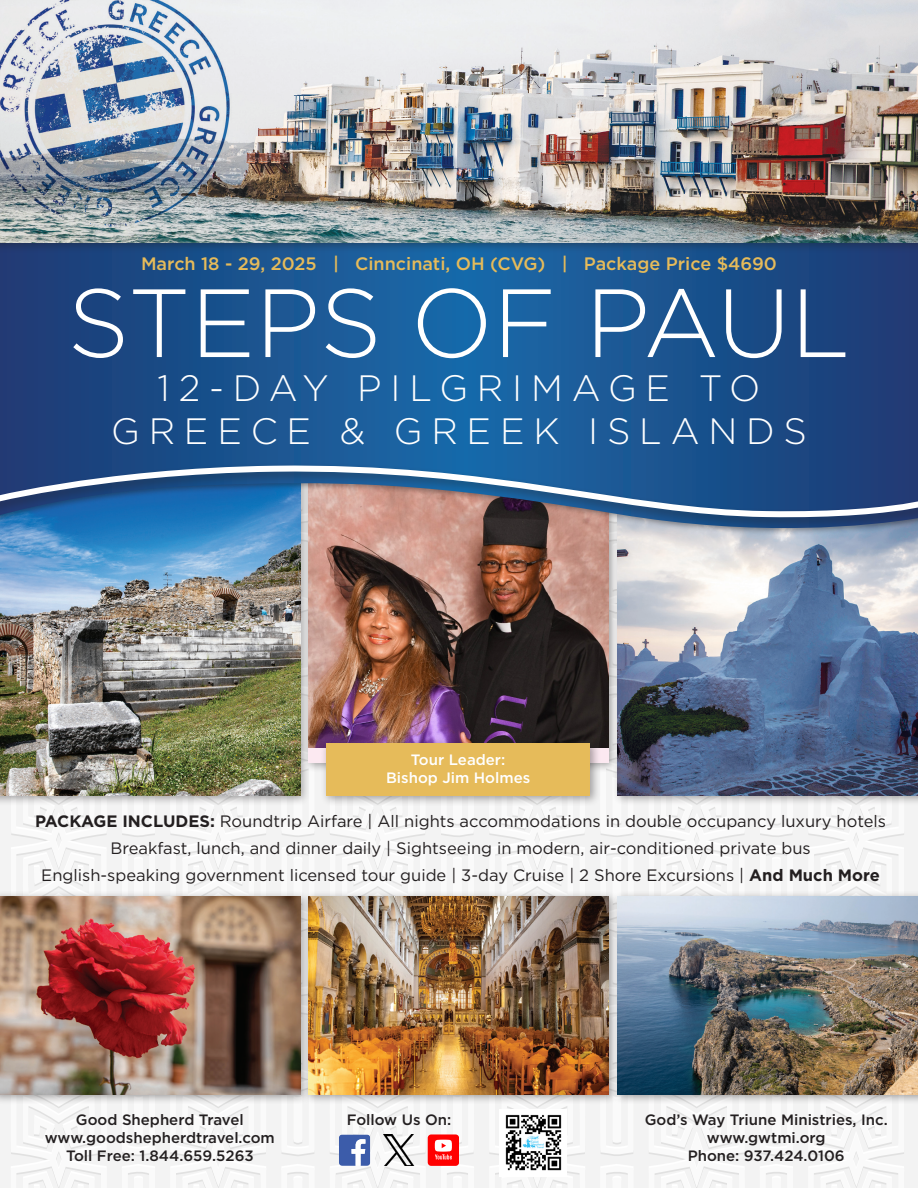
<style>
.page{position:relative;width:918px;height:1188px;background:#fff}
.page>*{position:absolute;margin:0;border:0;box-sizing:border-box;transform-origin:0 0}
.t1{font:300 96.6px "Gotham";color:#fff}
.t2{font:300 36.6px "Gotham";letter-spacing:.24em;color:#fff}
.t3{font:500 18px "Gotham";color:#e6bb5a}
.t4{font:16.5px "Gotham";color:#231f20}
.t5{font:500 15px "Gotham";color:#231f20}
.t6{font:500 15px "Gotham";color:#fff}
.s1{font-weight:700}
</style>
<div class="page">
<div style="left:0;top:604px;width:918px;height:584px;background:#f3f3f3"></div>
<svg style="left:649px;top:827px;width:96px;height:348px"></svg>
<svg style="left:11px;top:827px;width:96px;height:348px"></svg>
<svg style="left:170px;top:827px;width:96px;height:348px"></svg>
<svg style="left:808px;top:827px;width:96px;height:348px"></svg>
<svg style="left:330px;top:827px;width:95px;height:348px"></svg>
<svg style="left:489px;top:827px;width:96px;height:350px"></svg>
<svg style="left:661px;top:852px;width:71px;height:39px"></svg>
<svg style="left:661px;top:1171px;width:71px;height:17px"></svg>
<svg style="left:661px;top:1105px;width:71px;height:44px"></svg>
<svg style="left:661px;top:806px;width:71px;height:24px"></svg>
<svg style="left:23px;top:807px;width:72px;height:23px"></svg>
<svg style="left:23px;top:1171px;width:72px;height:17px"></svg>
<svg style="left:23px;top:852px;width:71px;height:39px"></svg>
<svg style="left:23px;top:1105px;width:72px;height:44px"></svg>
<svg style="left:183px;top:807px;width:71px;height:23px"></svg>
<svg style="left:183px;top:852px;width:71px;height:39px"></svg>
<svg style="left:183px;top:1171px;width:71px;height:17px"></svg>
<svg style="left:182px;top:1105px;width:72px;height:44px"></svg>
<svg style="left:821px;top:852px;width:71px;height:39px"></svg>
<svg style="left:821px;top:1171px;width:71px;height:17px"></svg>
<svg style="left:820px;top:1105px;width:72px;height:44px"></svg>
<svg style="left:821px;top:807px;width:71px;height:23px"></svg>
<svg style="left:342px;top:806px;width:71px;height:24px"></svg>
<svg style="left:342px;top:852px;width:71px;height:39px"></svg>
<svg style="left:502px;top:852px;width:71px;height:39px"></svg>
<svg style="left:502px;top:1171px;width:71px;height:17px"></svg>
<svg style="left:502px;top:1105px;width:71px;height:44px"></svg>
<svg style="left:502px;top:807px;width:71px;height:23px"></svg>
<svg style="left:601px;top:1164px;width:32px;height:14px"></svg>
<svg style="left:122px;top:1164px;width:33px;height:14px"></svg>
<svg style="left:282px;top:1164px;width:32px;height:14px"></svg>
<svg style="left:760px;top:1164px;width:33px;height:14px"></svg>
<svg style="left:282px;top:823px;width:32px;height:14px"></svg>
<svg style="left:282px;top:846px;width:32px;height:13px"></svg>
<svg style="left:282px;top:1142px;width:32px;height:14px"></svg>
<svg style="left:122px;top:1142px;width:33px;height:14px"></svg>
<svg style="left:122px;top:823px;width:33px;height:14px"></svg>
<svg style="left:122px;top:846px;width:32px;height:13px"></svg>
<svg style="left:760px;top:846px;width:32px;height:13px"></svg>
<svg style="left:760px;top:823px;width:33px;height:14px"></svg>
<svg style="left:760px;top:1142px;width:33px;height:14px"></svg>
<svg style="left:441px;top:823px;width:33px;height:14px"></svg>
<svg style="left:442px;top:846px;width:31px;height:13px"></svg>
<svg style="left:601px;top:823px;width:32px;height:14px"></svg>
<svg style="left:601px;top:846px;width:32px;height:13px"></svg>
<svg style="left:601px;top:1142px;width:32px;height:14px"></svg>
<div style="left:0;top:460px;width:311px;height:346px;background:#231f20;opacity:.4"></div>
<img style="left:0;top:538px;width:300px;height:258px">
<div style="left:0;top:891px;width:311px;height:214px;background:#231f20;opacity:.4"></div>
<img style="left:0;top:896px;width:300px;height:199px">
<div style="left:302px;top:460px;width:317px;height:313px;background:#231f20;opacity:.4"></div>
<img style="left:308px;top:538px;width:300px;height:209px">
<div style="left:302px;top:891px;width:317px;height:214px;background:#231f20;opacity:.4"></div>
<img style="left:308px;top:896px;width:300px;height:199px">
<div style="left:612px;top:497px;width:306px;height:309px;background:#231f20;opacity:.4"></div>
<img style="left:618px;top:538px;width:300px;height:258px">
<div style="left:612px;top:891px;width:306px;height:214px;background:#231f20;opacity:.4"></div>
<img style="left:618px;top:896px;width:300px;height:199px">
<img style="left:414px;top:1134px;width:1px;height:32px">
<svg style="left:428px;top:1004px;width:46px;height:174px"></svg>
<svg style="left:339px;top:1096px;width:75px;height:92px"></svg>
<div style="left:321px;top:737px;width:280px;height:69px;background:#231f20;opacity:.4"></div>
<div style="left:326px;top:743px;width:264px;height:53px;background:#e6bb5a"></div>
<img style="left:500px;top:1109px;width:67px;height:67px">
<svg style="left:0;top:253px;width:918px;height:285px;background:#1f548e"></svg>
<div style="left:0;top:0;width:918px;height:253px;background:#231f20;opacity:.4"></div>
<img style="left:0;top:0;width:918px;height:242px">
<div style="left:0;top:462px;width:918px;height:68px;background:#231f20;opacity:.4"></div>
<svg style="left:0;top:460px;width:918px;height:62px;background:#496c97"></svg>
<img style="left:0;top:0;width:233px;height:231px">
<p class="t3" style="left:141px;top:252px;width:637px">March 18 - 29, 2025 | Cinncinati, OH (CVG) | Package Price $4690</p>
<p class="t1" style="left:68px;top:262px;width:784px">STEPS OF PAUL</p>
<p class="t2" style="left:158px;top:364px;width:604px">12-DAY PILGRIMAGE TO</p>
<p class="t2" style="left:111px;top:408px;width:697px">GREECE &amp; GREEK ISLANDS</p>
<p class="t6" style="left:411px;top:750px;width:96px">Tour Leader:</p>
<p class="t6" style="left:386px;top:768px;width:146px">Bishop Jim Holmes</p>
<p class="t4" style="left:35px;top:810px;width:853px"><span class="s1">PACKAGE INCLUDES:</span> Roundtrip Airfare | All nights accommodations in double occupancy luxury hotels</p>
<p class="t4" style="left:110px;top:837px;width:702px">Breakfast, lunch, and dinner daily | Sightseeing in modern, air-conditioned private bus</p>
<p class="t4" style="left:41px;top:864px;width:840px">English-speaking government licensed tour guide | 3-day Cruise | 2 Shore Excursions | <span class="s1">And Much More</span></p>
<p class="t5" style="left:76px;top:1110px;width:169px">Good Shepherd Travel</p>
<p class="t5" style="left:45px;top:1128px;width:231px">www.goodshepherdtravel.com</p>
<p class="t5" style="left:66px;top:1146px;width:189px">Toll Free: 1.844.659.5263</p>
<p class="t5" style="left:347px;top:1110px;width:106px">Follow Us On:</p>
<p class="t5" style="left:645px;top:1110px;width:245px">God’s Way Triune Ministries, Inc.</p>
<p class="t5" style="left:707px;top:1128px;width:120px">www.gwtmi.org</p>
<p class="t5" style="left:688px;top:1146px;width:159px">Phone: 937.424.0106</p>
</div>
